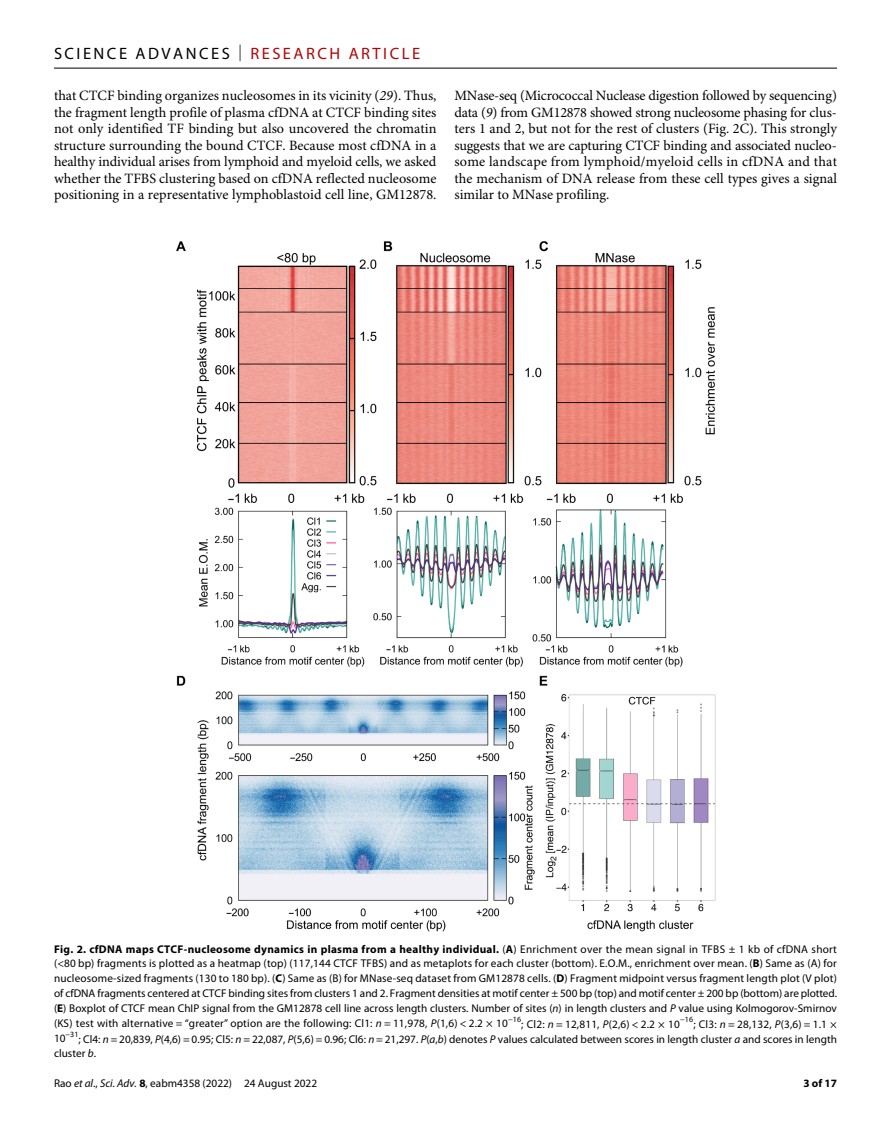
<style>
.page{position:relative;width:891px;height:1134px;background:#fff}
.page>*{position:absolute;margin:0;border:0;box-sizing:border-box;transform-origin:0 0}
.t1{font:16.5px "Myriad Pro";letter-spacing:.15em;color:#000}
.t2{font:14.25px/16.5px "Minion Pro";color:#000;text-align:justify}
.t3{font:11.25px/15px "Myriad Pro";color:#000;text-align:justify}
.t4{font:700 11.25px "Myriad Pro";color:#000}
.s1{font-weight:300}
.s2{color:#b10508}
.s3{font-style:italic}
.s4{font-weight:700}
</style>
<div class="page">
<hr style="left:54px;top:68px;width:783px;height:1px;background:#000">
<img style="left:176px;top:241px;width:540px;height:690px">
<h1 class="t1" style="left:54px;top:40px;width:368px">SCIENCE ADVANCES <span class="s1">|</span> <span class="s2">RESEARCH ARTICLE</span></h1>
<p class="t2" style="left:54px;top:89px;width:384px">that CTCF binding organizes nucleosomes in its vicinity (<span class="s3">29</span>). Thus, the fragment length profile of plasma cfDNA at CTCF binding sites not only identified TF binding but also uncovered the chromatin structure surrounding the bound CTCF. Because most cfDNA in a healthy individual arises from lymphoid and myeloid cells, we asked whether the TFBS clustering based on cfDNA reflected nucleosome positioning in a representative lymphoblastoid cell line, GM12878.</p>
<p class="t2" style="left:454px;top:89px;width:384px">MNase-seq (Micrococcal Nuclease digestion followed by sequencing) data (<span class="s3">9</span>) from GM12878 showed strong nucleosome phasing for clus&shy;ters 1 and 2, but not for the rest of clusters (Fig. 2C). This strongly suggests that we are capturing CTCF binding and associated nucleo&shy;some landscape from lymphoid/myeloid cells in cfDNA and that the mechanism of DNA release from these cell types gives a signal similar to MNase profiling.</p>
<p class="t3" style="left:54px;top:941px;width:785px"><span class="s4">Fig. 2. cfDNA maps CTCF-nucleosome dynamics in plasma from a healthy individual.</span> (<span class="s4">A</span>) Enrichment over the mean signal in TFBS ± 1 kb of cfDNA short (&lt;80 bp) fragments is plotted as a heatmap (top) (117,144 CTCF TFBS) and as metaplots for each cluster (bottom). E.O.M., enrichment over mean. (<span class="s4">B</span>) Same as (A) for nucleosome-sized fragments (130 to 180 bp). (<span class="s4">C</span>) Same as (B) for MNase-seq dataset from GM12878 cells. (<span class="s4">D</span>) Fragment midpoint versus fragment length plot (V plot) of cfDNA fragments centered at CTCF binding sites from clusters 1 and 2. Fragment densities at motif center ± 500 bp (top) and motif center ± 200 bp (bottom) are plotted. (<span class="s4">E</span>) Boxplot of CTCF mean ChIP signal from the GM12878 cell line across length clusters. Number of sites (<span class="s3">n</span>) in length clusters and <span class="s3">P</span> value using Kolmogorov-Smirnov (KS) test with alternative = “greater” option are the following: Cl1: <span class="s3">n</span> = 11,978, <span class="s3">P</span>(1,6) &lt; 2.2 × 10<sup>−16</sup>; Cl2: <span class="s3">n</span> = 12,811, <span class="s3">P</span>(2,6) &lt; 2.2 × 10<sup>−16</sup>; Cl3: <span class="s3">n</span> = 28,132, <span class="s3">P</span>(3,6) = 1.1 × 10<sup>−31</sup>; Cl4: <span class="s3">n</span> = 20,839, <span class="s3">P</span>(4,6) = 0.95; Cl5: <span class="s3">n</span> = 22,087, <span class="s3">P</span>(5,6) = 0.96; Cl6: <span class="s3">n</span> = 21,297. <span class="s3">P</span>(<span class="s3">a</span>,<span class="s3">b</span>) denotes <span class="s3">P</span> values calculated between scores in length cluster <span class="s3">a</span> and scores in length cluster <span class="s3">b</span>.</p>
<p class="t3" style="left:54px;top:1076px;width:265px">Rao <span class="s3">et al</span>., <span class="s3">Sci. Adv.</span> <span class="s4">8</span>, eabm4358 (2022) 24 August 2022</p>
<p class="t4" style="left:803px;top:1074px;width:35px">3 of 17</p>
</div>
